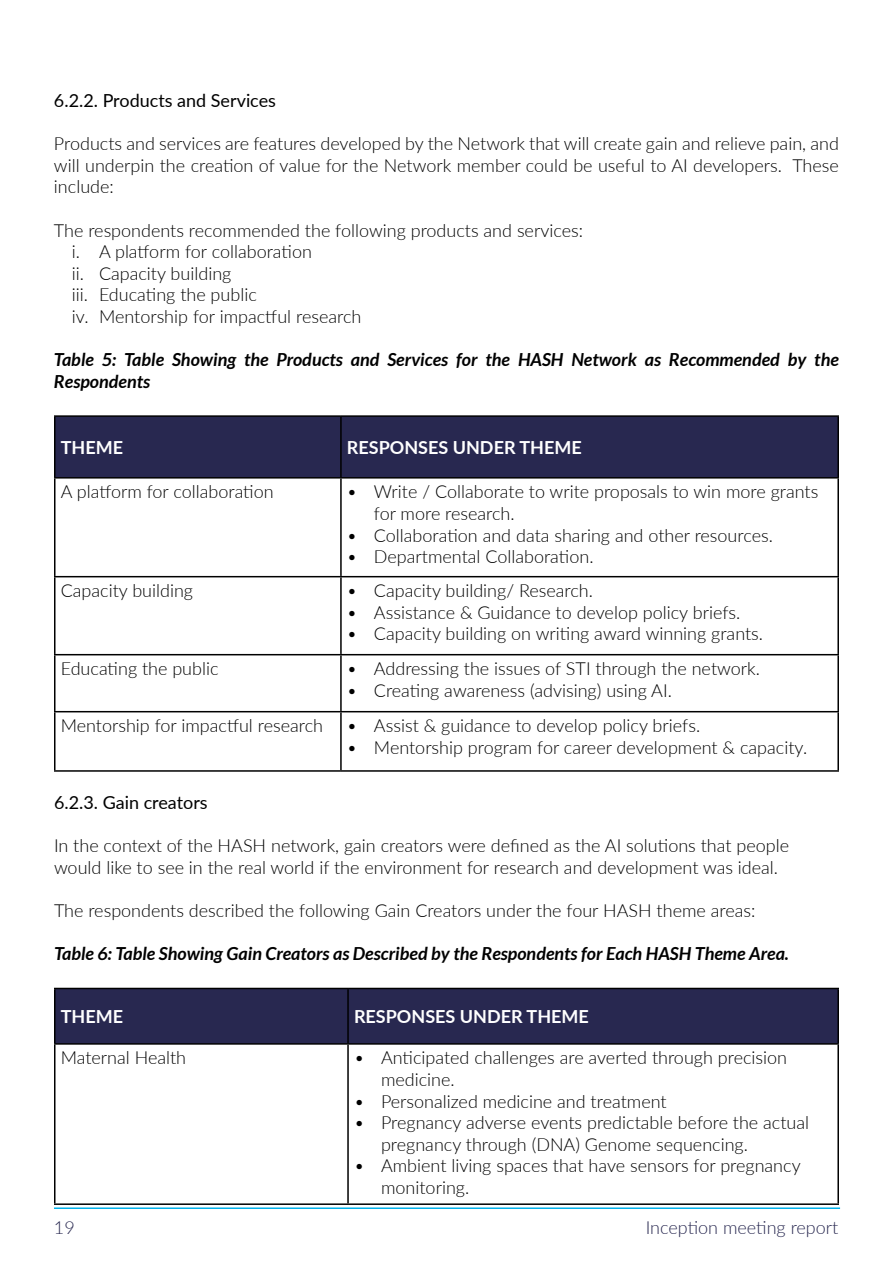
<style>
.page{position:relative;width:893px;height:1263px;background:#fff}
.page>*{position:absolute;margin:0;border:0;box-sizing:border-box;transform-origin:0 0}
.t1{font:300 18px/21.6px "Lato";color:#000}
.t2{font:italic 700 18px/21.6px "Lato";color:#000}
.t3{font:700 18px "Lato";color:#fff}
.t4{font:18px "Lato";color:#000}
.t5{font:300 18px "Lato";color:#282850}
</style>
<div class="page">
<hr style="left:54px;top:1207px;width:786px;height:2px;background:#00b1eb">
<div style="left:56px;top:417px;width:781px;height:60px;background:#282850"></div>
<hr style="left:54px;top:479px;width:2px;height:97px;background:#000">
<hr style="left:340px;top:479px;width:2px;height:97px;background:#000">
<hr style="left:837px;top:479px;width:2px;height:97px;background:#000">
<hr style="left:54px;top:576px;width:287px;height:1px;background:#000">
<hr style="left:54px;top:577px;width:2px;height:77px;background:#000">
<hr style="left:341px;top:576px;width:498px;height:1px;background:#000">
<hr style="left:340px;top:577px;width:2px;height:77px;background:#000">
<hr style="left:837px;top:577px;width:2px;height:77px;background:#000">
<hr style="left:54px;top:654px;width:287px;height:1px;background:#000">
<hr style="left:54px;top:655px;width:2px;height:56px;background:#000">
<hr style="left:341px;top:654px;width:498px;height:1px;background:#000">
<hr style="left:340px;top:655px;width:2px;height:56px;background:#000">
<hr style="left:837px;top:655px;width:2px;height:56px;background:#000">
<hr style="left:54px;top:711px;width:287px;height:1px;background:#000">
<hr style="left:54px;top:712px;width:2px;height:58px;background:#000">
<hr style="left:341px;top:711px;width:498px;height:1px;background:#000">
<hr style="left:340px;top:712px;width:2px;height:58px;background:#000">
<hr style="left:837px;top:712px;width:2px;height:58px;background:#000">
<hr style="left:54px;top:770px;width:287px;height:2px;background:#000">
<hr style="left:341px;top:770px;width:498px;height:2px;background:#000">
<hr style="left:54px;top:415px;width:287px;height:2px;background:#000">
<hr style="left:54px;top:417px;width:2px;height:60px;background:#000">
<hr style="left:341px;top:415px;width:498px;height:2px;background:#000">
<hr style="left:340px;top:417px;width:2px;height:60px;background:#000">
<hr style="left:837px;top:417px;width:2px;height:60px;background:#000">
<hr style="left:54px;top:477px;width:287px;height:2px;background:#000">
<hr style="left:341px;top:477px;width:498px;height:2px;background:#000">
<div style="left:56px;top:989px;width:781px;height:54px;background:#282850"></div>
<hr style="left:54px;top:1045px;width:2px;height:158px;background:#000">
<hr style="left:347px;top:1045px;width:2px;height:158px;background:#000">
<hr style="left:837px;top:1045px;width:2px;height:158px;background:#000">
<hr style="left:54px;top:1203px;width:294px;height:2px;background:#000">
<hr style="left:348px;top:1203px;width:491px;height:2px;background:#000">
<hr style="left:54px;top:988px;width:294px;height:1px;background:#000">
<hr style="left:54px;top:989px;width:2px;height:54px;background:#000">
<hr style="left:348px;top:988px;width:491px;height:1px;background:#000">
<hr style="left:347px;top:989px;width:2px;height:54px;background:#000">
<hr style="left:837px;top:989px;width:2px;height:54px;background:#000">
<hr style="left:54px;top:1043px;width:294px;height:2px;background:#000">
<hr style="left:348px;top:1043px;width:491px;height:2px;background:#000">
<p class="t4" style="left:54px;top:89px;width:224px">6.2.2. Products and Services</p>
<p class="t1" style="left:54px;top:132px;width:786px;text-align:justify">Products and services are features developed by the Network that will create gain and relieve pain, and will underpin the creation of value for the Network member could be useful to AI developers. These include:</p>
<p class="t1" style="left:72px;top:219px;width:513px;text-indent:-18px">The respondents recommended the following products and services: i. A platform for collaboration<br>ii. Capacity building<br>iii. Educating the public<br>iv. Mentorship for impactful research</p>
<p class="t2" style="left:54px;top:348px;width:786px">Table 5: Table Showing the Products and Services for the HASH Network as Recommended by the<br>Respondents</p>
<p class="t3" style="left:61px;top:436px;width:64px">THEME</p>
<p class="t3" style="left:347px;top:436px;width:236px">RESPONSES UNDER THEME</p>
<p class="t1" style="left:61px;top:480px;width:214px">A platform for collaboration</p>
<p class="t1" style="left:374px;top:480px;width:446px;text-indent:-27px">• Write / Collaborate to write proposals to win more grants for more research.</p>
<p class="t1" style="left:347px;top:524px;width:427px">• Collaboration and data sharing and other resources.</p>
<p class="t1" style="left:347px;top:545px;width:248px">• Departmental Collaboration.</p>
<p class="t1" style="left:61px;top:579px;width:134px">Capacity building</p>
<p class="t1" style="left:347px;top:579px;width:248px">• Capacity building/ Research.</p>
<p class="t1" style="left:347px;top:601px;width:395px">• Assistance &amp; Guidance to develop policy briefs.</p>
<p class="t1" style="left:347px;top:623px;width:418px">• Capacity building on writing award winning grants.</p>
<p class="t1" style="left:61px;top:657px;width:159px">Educating the public</p>
<p class="t1" style="left:347px;top:657px;width:415px">• Addressing the issues of STI through the network.</p>
<p class="t1" style="left:347px;top:679px;width:327px">• Creating awareness (advising) using AI.</p>
<p class="t1" style="left:61px;top:714px;width:264px">Mentorship for impactful research</p>
<p class="t1" style="left:347px;top:714px;width:355px">• Assist &amp; guidance to develop policy briefs.</p>
<p class="t1" style="left:347px;top:736px;width:462px">• Mentorship program for career development &amp; capacity.</p>
<p class="t4" style="left:54px;top:791px;width:155px">6.2.3. Gain creators</p>
<p class="t1" style="left:54px;top:834px;width:737px">In the context of the HASH network, gain creators were defined as the AI solutions that people would like to see in the real world if the environment for research and development was ideal.</p>
<p class="t1" style="left:54px;top:899px;width:703px">The respondents described the following Gain Creators under the four HASH theme areas:</p>
<p class="t2" style="left:54px;top:942px;width:736px">Table 6: Table Showing Gain Creators as Described by the Respondents for Each HASH Theme Area.</p>
<p class="t3" style="left:61px;top:1006px;width:64px">THEME</p>
<p class="t3" style="left:354px;top:1006px;width:236px">RESPONSES UNDER THEME</p>
<p class="t1" style="left:61px;top:1047px;width:127px">Maternal Health</p>
<p class="t1" style="left:381px;top:1047px;width:408px;text-indent:-27px">• Anticipated challenges are averted through precision medicine.</p>
<p class="t1" style="left:354px;top:1090px;width:314px">• Personalized medicine and treatment</p>
<p class="t1" style="left:381px;top:1111px;width:430px;text-indent:-27px">• Pregnancy adverse events predictable before the actual pregnancy through (DNA) Genome sequencing.</p>
<p class="t1" style="left:381px;top:1155px;width:421px;text-indent:-27px">• Ambient living spaces that have sensors for pregnancy monitoring.</p>
<p class="t5" style="left:54px;top:1216px;width:22px">19</p>
<p class="t5" style="left:646px;top:1216px;width:194px">Inception meeting report</p>
</div>
